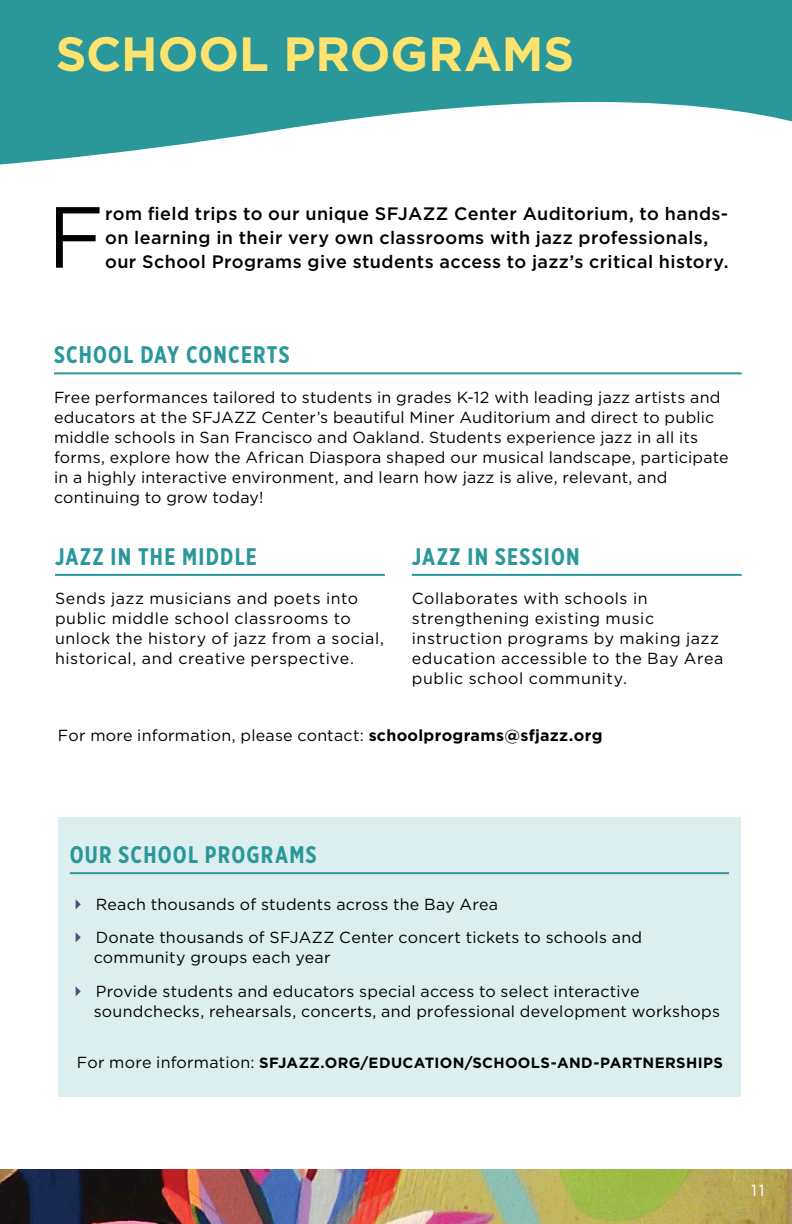
<style>
.page{position:relative;width:792px;height:1224px;background:#fff}
.page>*{position:absolute;margin:0;border:0;box-sizing:border-box;transform-origin:0 0}
.t1{font:86.6px "Gotham";color:#000101}
.t2{font:700 48px "Gotham";color:#fee46e}
.t3{font:700 24px "Gotham X Narrow";letter-spacing:.05em;color:#2a989b}
.t4{font:500 18px/24px "Gotham";letter-spacing:.02em;color:#000}
.t5{font:16px/20px "Gotham";letter-spacing:.02em;color:#000}
.t6{font:16px "Gotham";letter-spacing:.015em;color:#000101}
.t7{font:16px "Gotham";color:#fff}
.t8{font:700 14.8px "Gotham";letter-spacing:.025em;color:#000101}
.s1{font-weight:700}
.s2{color:#4b4e78}
.s3{font-weight:400;font-size:16px}
</style>
<div class="page">
<svg style="left:0;top:0;width:792px;height:165px;fill:#2a989b"></svg>
<div style="left:58px;top:817px;width:683px;height:280px;background:#ddeeef"></div>
<hr style="left:70px;top:872px;width:659px;height:2px;background:#2a989b">
<img style="left:0;top:1169px;width:792px;height:55px">
<hr style="left:55px;top:574px;width:330px;height:2px;background:#2a989b">
<hr style="left:412px;top:574px;width:330px;height:2px;background:#2a989b">
<hr style="left:54px;top:372px;width:688px;height:2px;background:#2a989b">
<h2 class="t2" style="left:56px;top:23px;width:520px">SCHOOL PROGRAMS</h2>
<h1 class="t1" style="left:47px;top:182px;width:58px">F</h1>
<p class="t4" style="left:105px;top:201px;width:625px">rom field trips to our unique SFJAZZ Center Auditorium, to hands&shy;on learning in their very own classrooms with jazz professionals, our School Programs give students access to jazz’s critical history.</p>
<h3 class="t3" style="left:54px;top:340px;width:237px">SCHOOL DAY CONCERTS</h3>
<p class="t5" style="left:54px;top:387px;width:676px">Free performances tailored to students in grades K-12 with leading jazz artists and educators at the SFJAZZ Center’s beautiful Miner Auditorium and direct to public middle schools in San Francisco and Oakland. Students experience jazz in all its forms, explore how the African Diaspora shaped our musical landscape, participate in a highly interactive environment, and learn how jazz is alive, relevant, and continuing to grow today!</p>
<h3 class="t3" style="left:55px;top:542px;width:203px">JAZZ IN THE MIDDLE</h3>
<p class="t5" style="left:55px;top:588px;width:330px">Sends jazz musicians and poets into public middle school classrooms to unlock the history of jazz from a social, historical, and creative perspective.</p>
<h3 class="t3" style="left:412px;top:542px;width:169px">JAZZ IN SESSION</h3>
<p class="t5" style="left:412px;top:588px;width:313px">Collaborates with schools in strengthening existing music instruction programs by making jazz education accessible to the Bay Area public school community.</p>
<p class="t6" style="left:58px;top:725px;width:546px">For more information, please contact: <span class="s1">schoolprograms@sfjazz.org</span></p>
<h3 class="t3" style="left:70px;top:840px;width:248px">OUR SCHOOL PROGRAMS</h3>
<p class="t5" style="left:70px;top:894px;width:430px"><span class="s2">✔</span> Reach thousands of students across the Bay Area</p>
<p class="t5" style="left:94px;top:927px;width:550px;text-indent:-24px"><span class="s2">✔</span> Donate thousands of SFJAZZ Center concert tickets to schools and community groups each year</p>
<p class="t5" style="left:94px;top:981px;width:628px;text-indent:-24px"><span class="s2">✔</span> Provide students and educators special access to select interactive soundchecks, rehearsals, concerts, and professional development workshops</p>
<p class="t8" style="left:77px;top:1053px;width:648px"><span class="s3">For more information:</span> SFJAZZ.ORG/EDUCATION/SCHOOLS-AND-PARTNERSHIPS</p>
<p class="t7" style="left:751px;top:1181px;width:15px">11</p>
</div>
